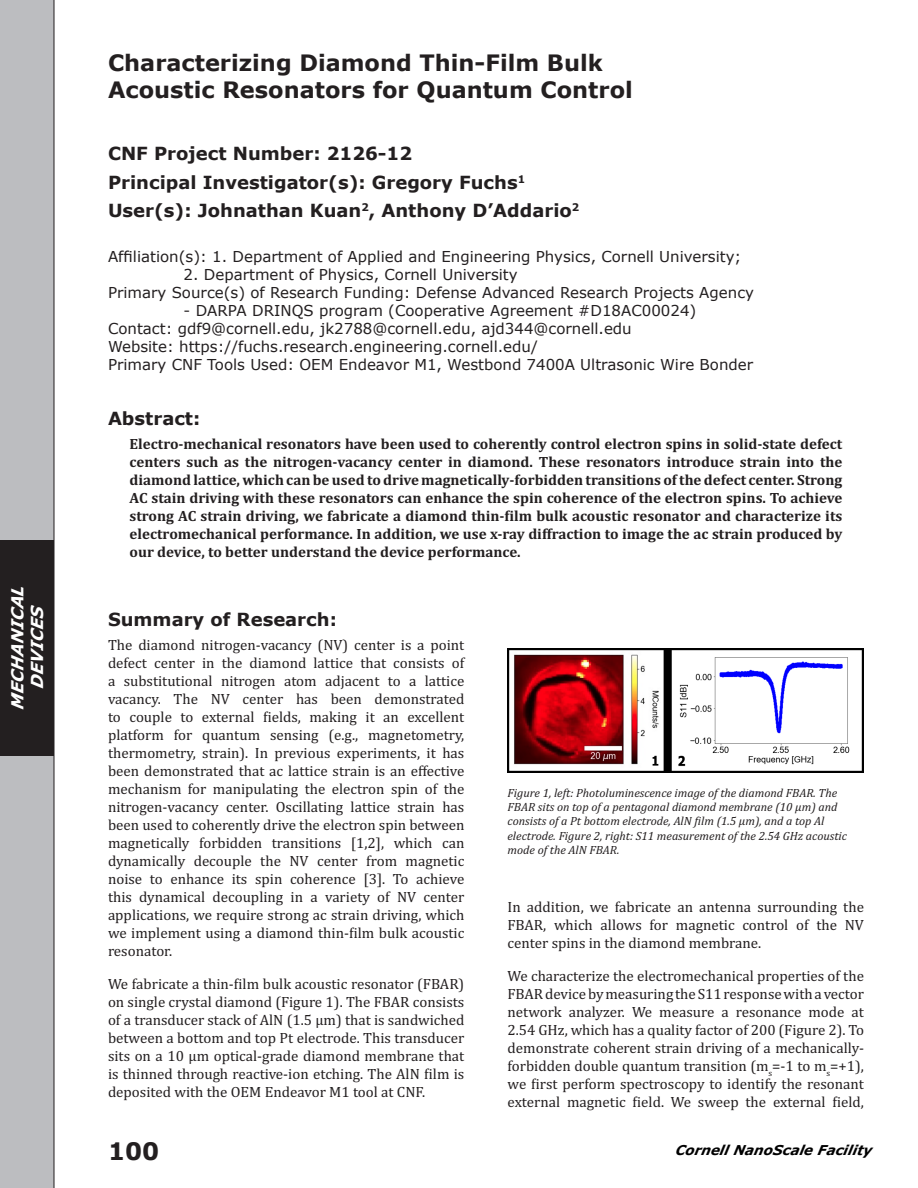
<style>
.page{position:relative;width:918px;height:1188px;background:#fff}
.page>*{position:absolute;margin:0;border:0;box-sizing:border-box;transform-origin:0 0}
.t1{font:700 24px "Verdana";color:#231f20}
.Project_Title{font:700 22.5px/27px "Verdana";color:#231f20}
.Project___PI_Users{font:700 18px "Verdana";color:#231f20}
.Body_Header{font:700 18px "Verdana";color:#231f20}
.t2{font:italic 700 16.5px/19.8px "Verdana";color:#fff;text-align:center}
.t3{font:15px/18px "Cambria";color:#231f20;text-align:justify}
.Abstract_Text{font:700 15px/18px "Cambria";color:#231f20;text-align:justify}
.Project_Info{font:15px "Verdana";color:#231f20}
.Affiliation{font:15px "Verdana";color:#231f20}
.t4{font:italic 700 13.5px "Verdana";color:#000}
.Captions{font:italic 12px/14.4px "Cambria";color:#231f20}
</style>
<div class="page">
<div style="left:0;top:0;width:54px;height:1188px;background:#bcbdc0"></div>
<div style="left:0;top:540px;width:54px;height:216px;background:#231f20"></div>
<img style="left:508px;top:648px;width:356px;height:125px">
<p class="t2" style="left:8px;top:710px;width:129px;rotate:-90deg">MECHANICAL<br>DEVICES</p>
<p class="Project_Title" style="left:108px;top:50px;width:526px">Characterizing Diamond Thin-Film Bulk<br>Acoustic Resonators for Quantum Control</p>
<p class="Project___PI_Users" style="left:108px;top:142px;width:306px">CNF Project Number: 2126-12</p>
<p class="Project___PI_Users" style="left:108px;top:170px;width:419px">Principal Investigator(s): Gregory Fuchs<sup>1</sup></p>
<p class="Project___PI_Users" style="left:108px;top:199px;width:473px">User(s): Johnathan Kuan<sup>2</sup>, Anthony D’Addario<sup>2</sup></p>
<p class="Affiliation" style="left:108px;top:247px;width:635px">Affiliation(s): 1. Department of Applied and Engineering Physics, Cornell University;</p>
<p class="Affiliation" style="left:184px;top:265px;width:336px">2. Department of Physics, Cornell University</p>
<p class="Project_Info" style="left:108px;top:283px;width:648px">Primary Source(s) of Research Funding: Defense Advanced Research Projects Agency</p>
<p class="Project_Info" style="left:184px;top:301px;width:514px">- DARPA DRINQS program (Cooperative Agreement #D18AC00024)</p>
<p class="Project_Info" style="left:108px;top:319px;width:525px">Contact: gdf9@cornell.edu, jk2788@cornell.edu, ajd344@cornell.edu</p>
<p class="Project_Info" style="left:108px;top:337px;width:431px">Website: https://fuchs.research.engineering.cornell.edu/</p>
<p class="Project_Info" style="left:108px;top:355px;width:647px">Primary CNF Tools Used: OEM Endeavor M1, Westbond 7400A Ultrasonic Wire Bonder</p>
<p class="Body_Header" style="left:108px;top:406px;width:94px">Abstract:</p>
<p class="Abstract_Text" style="left:130px;top:435px;width:714px">Electro-mechanical resonators have been used to coherently control electron spins in solid-state defect centers such as the nitrogen-vacancy center in diamond. These resonators introduce strain into the diamond lattice, which can be used to drive magnetically-forbidden transitions of the defect center. Strong AC stain driving with these resonators can enhance the spin coherence of the electron spins. To achieve strong AC strain driving, we fabricate a diamond thin-film bulk acoustic resonator and characterize its electromechanical performance. In addition, we use x-ray diffraction to image the ac strain produced by our device, to better understand the device performance.</p>
<p class="Body_Header" style="left:108px;top:607px;width:230px">Summary of Research:</p>
<p class="t3" style="left:108px;top:636px;width:358px">The diamond nitrogen-vacancy (NV) center is a point defect center in the diamond lattice that consists of a substitutional nitrogen atom adjacent to a lattice vacancy. The NV center has been demonstrated to couple to external fields, making it an excellent platform for quantum sensing (e.g., magnetometry, thermometry, strain). In previous experiments, it has been demonstrated that ac lattice strain is an effective mechanism for manipulating the electron spin of the nitrogen-vacancy center. Oscillating lattice strain has been used to coherently drive the electron spin between magnetically forbidden transitions [1,2], which can dynamically decouple the NV center from magnetic noise to enhance its spin coherence [3]. To achieve this dynamical decoupling in a variety of NV center applications, we require strong ac strain driving, which we implement using a diamond thin-film bulk acoustic resonator.</p>
<p class="t3" style="left:108px;top:975px;width:358px">We fabricate a thin-film bulk acoustic resonator (FBAR) on single crystal diamond (Figure 1). The FBAR consists of a transducer stack of AlN (1.5 µm) that is sandwiched between a bottom and top Pt electrode. This transducer sits on a 10 µm optical-grade diamond membrane that is thinned through reactive-ion etching. The AlN film is deposited with the OEM Endeavor M1 tool at CNF.</p>
<p class="Captions" style="left:508px;top:785px;width:341px">Figure 1, left: Photoluminescence image of the diamond FBAR. The FBAR sits on top of a pentagonal diamond membrane (10 µm) and consists of a Pt bottom electrode, AlN film (1.5 µm), and a top Al electrode. Figure 2, right: S11 measurement of the 2.54 GHz acoustic mode of the AlN FBAR.</p>
<p class="t3" style="left:508px;top:898px;width:358px">In addition, we fabricate an antenna surrounding the FBAR, which allows for magnetic control of the NV center spins in the diamond membrane.</p>
<p class="t3" style="left:508px;top:967px;width:358px">We characterize the electromechanical properties of the FBAR device by measuring the S11 response with a vector network analyzer. We measure a resonance mode at 2.54 GHz, which has a quality factor of 200 (Figure 2). To demonstrate coherent strain driving of a mechanically&shy;forbidden double quantum transition (m<sub>s</sub>=-1 to m<sub>s</sub>=+1), we first perform spectroscopy to identify the resonant external magnetic field. We sweep the external field,</p>
<h1 class="t1" style="left:108px;top:1136px;width:53px">100</h1>
<p class="t4" style="left:675px;top:1141px;width:201px">Cornell NanoScale Facility</p>
</div>
